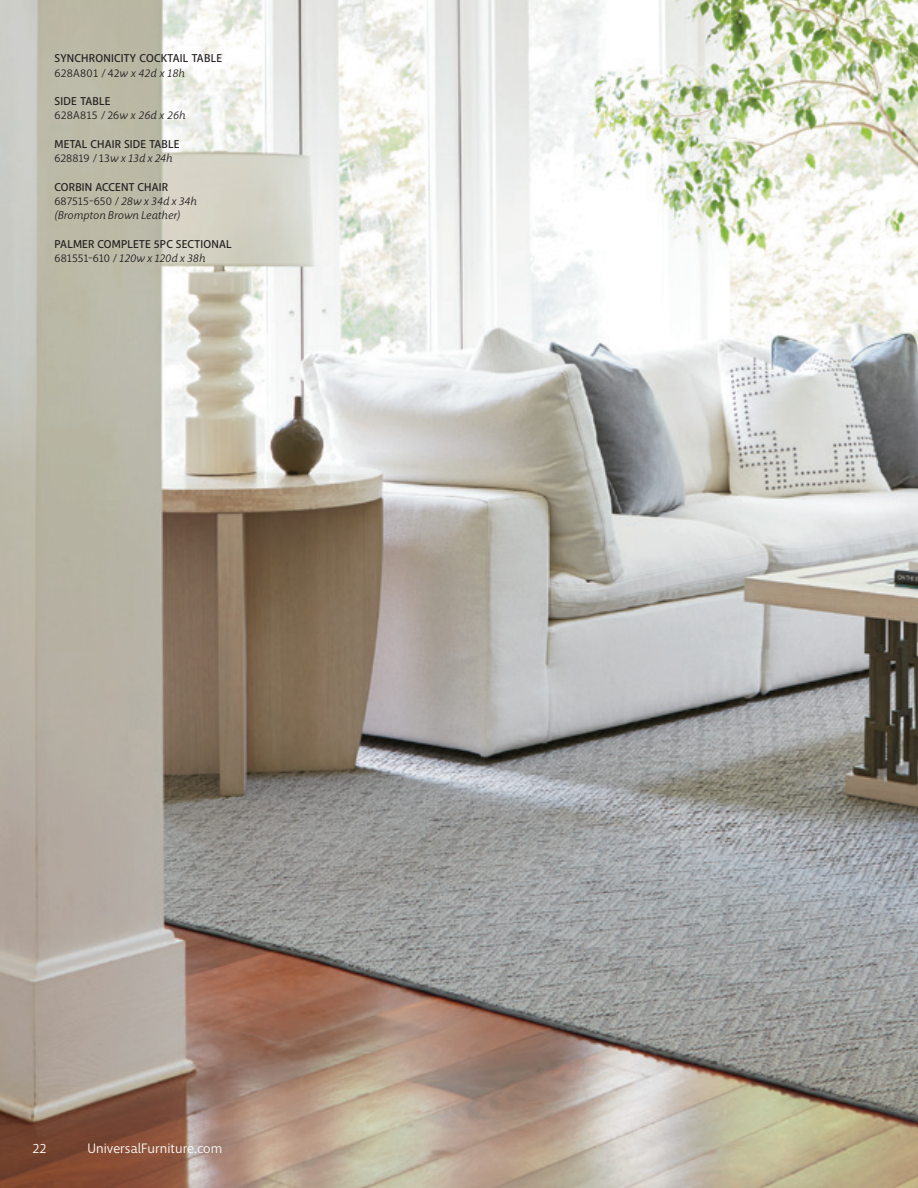
<style>
.page{position:relative;width:918px;height:1188px;background:#fff}
.page>*{position:absolute;margin:0;border:0;box-sizing:border-box;transform-origin:0 0}
.t1{font:13.5px "Macha";letter-spacing:.005em;color:#fff}
.t2{font:500 11.25px/14.2px "Macha";letter-spacing:.02em;color:#231f20}
.t3{font:italic 11.25px/14.2px "Macha";letter-spacing:.01em;color:#231f20}
.t4{font:11.25px/14.2px "Macha";letter-spacing:.02em;color:#231f20}
.s1{font-weight:400}
.s2{font-weight:400;font-style:italic}
.s3{font-weight:500}
.s4{font-style:italic}
.s5{font-weight:500;font-style:normal}
.s6{font-style:normal}
</style>
<div class="page">
<img style="left:0;top:0;width:918px;height:1188px">
<p class="t2" style="left:54px;top:52px;width:169px">SYNCHRONICITY COCKTAIL TABLE<br><span class="s1">628A801 / 42</span><span class="s2">w x 42d x 18h</span></p>
<p class="t4" style="left:54px;top:94px;width:133px"><span class="s3">SIDE TABLE<br></span>628A815 / 26<span class="s4">w x 26d x 26h</span></p>
<p class="t2" style="left:54px;top:137px;width:127px">METAL CHAIR SIDE TABLE<br><span class="s1">628819 / 13</span><span class="s2">w x 13d x 24h</span></p>
<p class="t3" style="left:54px;top:180px;width:144px"><span class="s5">CORBIN ACCENT CHAIR<br></span><span class="s6">687515-650 /</span> 28w x 34d x 34h (Brompton Brown Leather)</p>
<p class="t2" style="left:54px;top:237px;width:179px">PALMER COMPLETE 5PC SECTIONAL<br><span class="s1">681551-610 /</span> <span class="s2">120w x 120d x 38h</span></p>
<p class="t1" style="left:32px;top:1140px;width:16px">22</p>
<p class="t1" style="left:87px;top:1140px;width:137px">UniversalFurniture.com</p>
</div>
